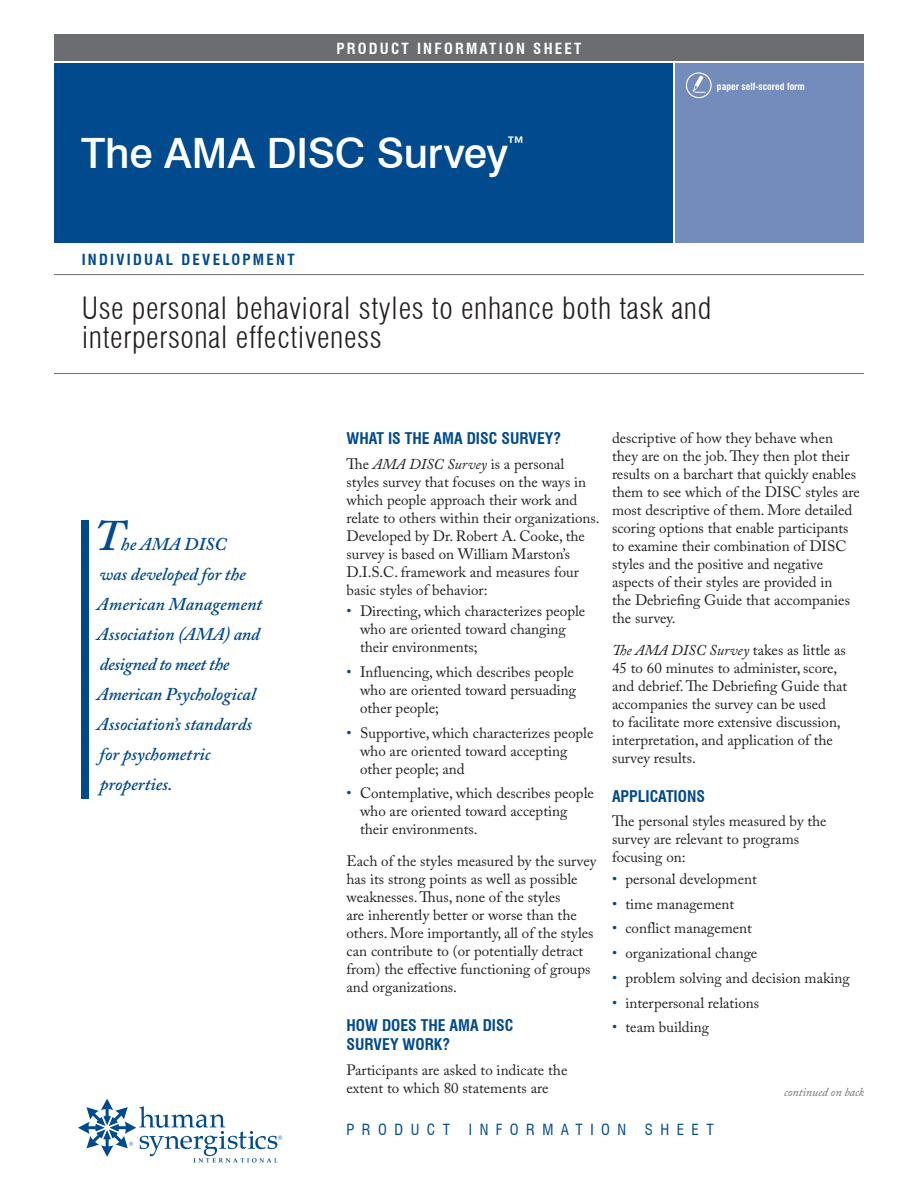
<style>
.page{position:relative;width:918px;height:1188px;background:#fff}
.page>*{position:absolute;margin:0;border:0;box-sizing:border-box;transform-origin:0 0}
.t1{font:italic 600 43.5px "Adobe Caslon Pro";color:#004a8d}
.t2{font:500 41.85px "Swiss 721 BT";letter-spacing:-.01em;color:#fff}
.t3{font:300 condensed 30px/28.5px "Swiss 721 BT";letter-spacing:.02em;color:#231f20}
.t4{font:italic 600 18px/30px "Adobe Caslon Pro";color:#004a8d}
.t5{font:700 condensed 15.75px/18.9px "Swiss 721 BT";color:#004a8d}
.t6{font:15px/18px "Adobe Caslon Pro";color:#231f20}
.t7{font:condensed 15px "Swiss 721 BT";letter-spacing:.5em;color:#004a8d}
.t8{font:700 condensed 15px "Swiss 721 BT";letter-spacing:.15em;color:#fff}
.t9{font:700 condensed 15px "Swiss 721 BT";letter-spacing:.15em;color:#004a8d}
.t10{font:italic 12px "Adobe Caslon Pro";color:#6c6d70}
.t11{font:700 condensed 9.75px "Swiss 721 BT";color:#fff}
.s1{font-style:italic}
.s2{color:#004a8d}
</style>
<div class="page">
<div style="left:676px;top:64px;width:188px;height:179px;background:#748cbb"></div>
<div style="left:54px;top:34px;width:810px;height:27px;background:#6c6d70"></div>
<div style="left:54px;top:64px;width:619px;height:179px;background:#004a8d"></div>
<svg style="left:78px;top:1099px;width:204px;height:64px"></svg>
<hr style="left:54px;top:373px;width:810px;height:1px;background:#6c6d70">
<hr style="left:54px;top:274px;width:810px;height:1px;background:#6c6d70">
<svg style="left:686px;top:73px;width:25px;height:25px"></svg>
<div style="left:686px;top:72px;width:26px;height:26px;border:1px solid #fff;border-radius:50%"></div>
<svg style="left:693px;top:75px;width:13px;height:18px"></svg>
<div style="left:81px;top:520px;width:7px;height:279px;background:#004a8d"></div>
<p class="t8" style="left:336px;top:40px;width:247px">PRODUCT INFORMATION SHEET</p>
<h2 class="t2" style="left:81px;top:127px;width:446px">The AMA DISC Survey<sup>™</sup></h2>
<p class="t11" style="left:717px;top:80px;width:89px">paper self-scored form</p>
<p class="t9" style="left:82px;top:251px;width:214px">INDIVIDUAL DEVELOPMENT</p>
<h3 class="t3" style="left:82px;top:294px;width:631px">Use personal behavioral styles to enhance both task and interpersonal effectiveness</h3>
<h1 class="t1" style="left:94px;top:509px;width:30px">T</h1>
<p class="t4" style="left:97px;top:529px;width:167px;text-indent:24px">he AMA DISC<br>was developed for the<br>American Management<br>Association (AMA) and designed to meet the<br>American Psychological<br>Association’s standards for psychometric properties.</p>
<p class="t5" style="left:346px;top:429px;width:216px">WHAT IS THE AMA DISC SURVEY?</p>
<p class="t6" style="left:346px;top:455px;width:255px">The <span class="s1">AMA DISC Survey</span> is a personal styles survey that focuses on the ways in which people approach their work and relate to others within their organizations.<br>Developed by Dr. Robert A. Cooke, the survey is based on William Marston’s D.I.S.C. framework and measures four basic styles of behavior:</p>
<p class="t6" style="left:360px;top:602px;width:227px;text-indent:-14px"><span class="s2">•</span> Directing, which characterizes people who are oriented toward changing their environments;</p>
<p class="t6" style="left:360px;top:663px;width:218px;text-indent:-14px"><span class="s2">•</span> Influencing, which describes people who are oriented toward persuading other people;</p>
<p class="t6" style="left:360px;top:724px;width:235px;text-indent:-14px"><span class="s2">•</span> Supportive, which characterizes people who are oriented toward accepting other people; and</p>
<p class="t6" style="left:360px;top:784px;width:235px;text-indent:-14px"><span class="s2">•</span> Contemplative, which describes people who are oriented toward accepting their environments.</p>
<p class="t6" style="left:346px;top:852px;width:251px">Each of the styles measured by the survey has its strong points as well as possible weaknesses. Thus, none of the styles<br>are inherently better or worse than the others. More importantly, all of the styles can contribute to (or potentially detract from) the effective functioning of groups and organizations.</p>
<p class="t5" style="left:346px;top:1016px;width:168px">HOW DOES THE AMA DISC<br>SURVEY WORK?</p>
<p class="t6" style="left:346px;top:1061px;width:222px">Participants are asked to indicate the extent to which 80 statements are</p>
<p class="t6" style="left:612px;top:429px;width:249px">descriptive of how they behave when they are on the job. They then plot their results on a barchart that quickly enables them to see which of the DISC styles are most descriptive of them. More detailed scoring options that enable participants to examine their combination of DISC styles and the positive and negative aspects of their styles are provided in<br>the Debriefing Guide that accompanies the survey.</p>
<p class="t6" style="left:612px;top:640px;width:237px"><span class="s1">The AMA DISC Survey</span> takes as little as 45 to 60 minutes to administer, score, and debrief. The Debriefing Guide that accompanies the survey can be used<br>to facilitate more extensive discussion, interpretation, and application of the survey results.</p>
<p class="t5" style="left:612px;top:787px;width:95px">APPLICATIONS</p>
<p class="t6" style="left:612px;top:812px;width:216px">The personal styles measured by the survey are relevant to programs focusing on:</p>
<p class="t6" style="left:612px;top:870px;width:146px"><span class="s2">•</span> personal development</p>
<p class="t6" style="left:612px;top:895px;width:124px"><span class="s2">•</span> time management</p>
<p class="t6" style="left:612px;top:919px;width:142px"><span class="s2">•</span> conflict management</p>
<p class="t6" style="left:612px;top:944px;width:147px"><span class="s2">•</span> organizational change</p>
<p class="t6" style="left:612px;top:969px;width:239px"><span class="s2">•</span> problem solving and decision making</p>
<p class="t6" style="left:612px;top:994px;width:149px"><span class="s2">•</span> interpersonal relations</p>
<p class="t6" style="left:612px;top:1018px;width:99px"><span class="s2">•</span> team building</p>
<p class="t10" style="left:784px;top:1085px;width:81px">continued on back</p>
<p class="t7" style="left:346px;top:1121px;width:369px">PRODUCT INFORMATION SHEET</p>
</div>
